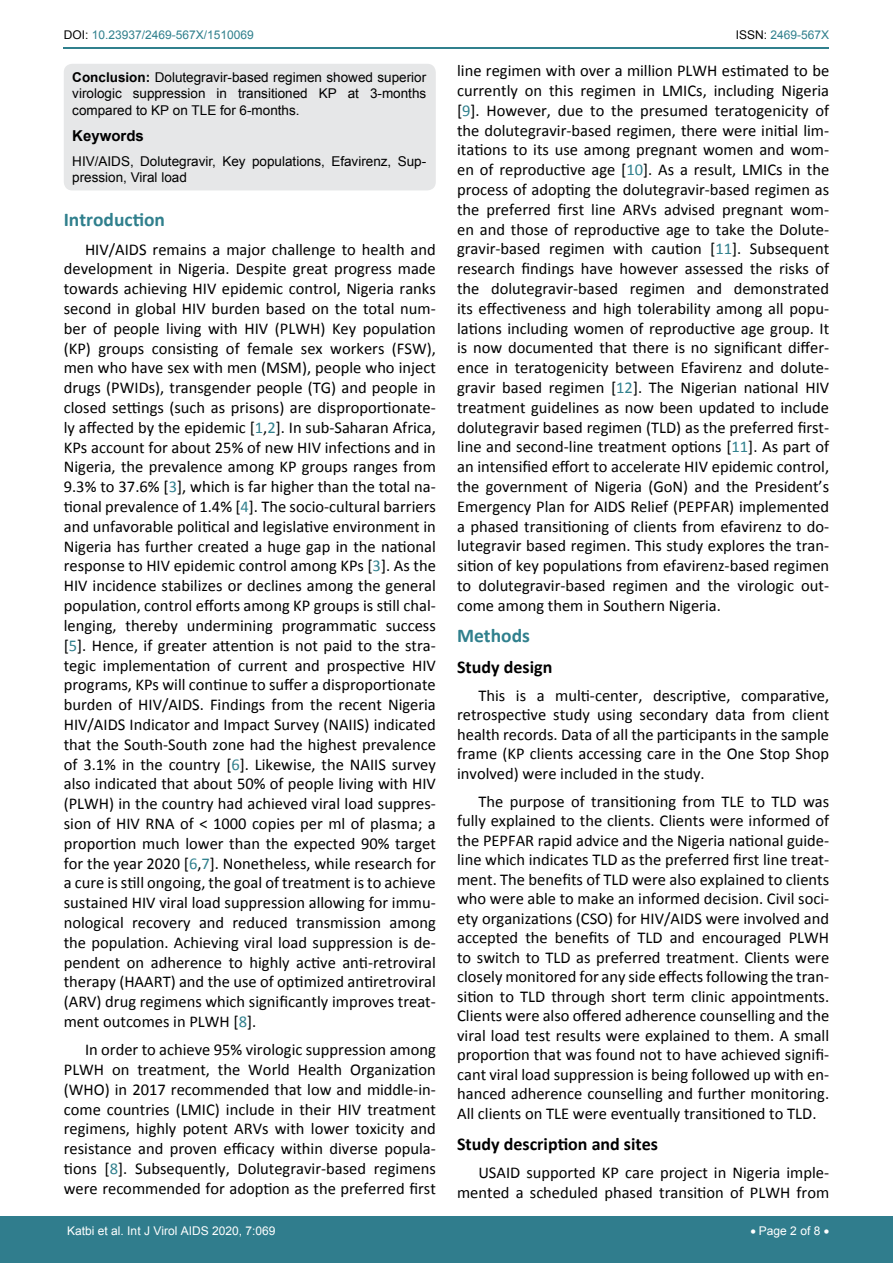
<style>
.page{position:relative;width:893px;height:1263px;background:#fff}
.page>*{position:absolute;margin:0;border:0;box-sizing:border-box;transform-origin:0 0}
.t1{font:700 19.5px "Calibri";color:#30808d}
.t2{font:700 18px "Calibri";color:#000}
.t3{font:16.5px/19.8px "Calibri";color:#000;text-align:justify}
.t4{font:700 15px "Arial";color:#000}
.t5{font:13.5px/16.2px "Arial";color:#000;text-align:justify}
.t6{font:12px "Arial";color:#30808d}
.t7{font:12px "Arial";color:#fff}
.s1{color:#000}
.s2{font-weight:700}
.s3{color:#30808d}
</style>
<div class="page">
<hr style="left:64px;top:47px;width:765px;height:2px;background:#30808d">
<div style="left:0;top:1217px;width:893px;height:46px;background:#307d8d"></div>
<div style="left:64px;top:64px;width:372px;height:126px;background:#e6e7e8;border-radius:9px"></div>
<p class="t6" style="left:64px;top:27px;width:192px"><span class="s1">DOI:</span> 10.23937/2469-567X/1510069</p>
<p class="t6" style="left:736px;top:27px;width:95px"><span class="s1">ISSN:</span> 2469-567X</p>
<p class="t5" style="left:72px;top:69px;width:355px"><span class="s2">Conclusion:</span> Dolutegravir-based regimen showed superior virologic suppression in transitioned KP at 3-months compared to KP on TLE for 6-months.</p>
<p class="t4" style="left:72px;top:126px;width:73px">Keywords</p>
<p class="t5" style="left:72px;top:153px;width:355px">HIV/AIDS, Dolutegravir, Key populations, Efavirenz, Sup&shy;pression, Viral load</p>
<p class="t1" style="left:64px;top:207px;width:103px">Introduction</p>
<p class="t3" style="left:64px;top:239px;width:374px;text-indent:21px">HIV/AIDS remains a major challenge to health and development in Nigeria. Despite great progress made towards achieving HIV epidemic control, Nigeria ranks second in global HIV burden based on the total num&shy;ber of people living with HIV (PLWH) Key population (KP) groups consisting of female sex workers (FSW), men who have sex with men (MSM), people who inject drugs (PWIDs), transgender people (TG) and people in closed settings (such as prisons) are disproportionate&shy;ly affected by the epidemic [<span class="s3">1</span>,<span class="s3">2</span>]. In sub-Saharan Africa, KPs account for about 25% of new HIV infections and in Nigeria, the prevalence among KP groups ranges from 9.3% to 37.6% [<span class="s3">3</span>], which is far higher than the total na&shy;tional prevalence of 1.4% [<span class="s3">4</span>]. The socio-cultural barriers and unfavorable political and legislative environment in Nigeria has further created a huge gap in the national response to HIV epidemic control among KPs [<span class="s3">3</span>]. As the HIV incidence stabilizes or declines among the general population, control efforts among KP groups is still chal&shy;lenging, thereby undermining programmatic success [<span class="s3">5</span>]. Hence, if greater attention is not paid to the stra&shy;tegic implementation of current and prospective HIV programs, KPs will continue to suffer a disproportionate burden of HIV/AIDS. Findings from the recent Nigeria HIV/AIDS Indicator and Impact Survey (NAIIS) indicated that the South-South zone had the highest prevalence of 3.1% in the country [<span class="s3">6</span>]. Likewise, the NAIIS survey also indicated that about 50% of people living with HIV (PLWH) in the country had achieved viral load suppres&shy;sion of HIV RNA of &lt; 1000 copies per ml of plasma; a proportion much lower than the expected 90% target for the year 2020 [<span class="s3">6</span>,<span class="s3">7</span>]. Nonetheless, while research for a cure is still ongoing, the goal of treatment is to achieve sustained HIV viral load suppression allowing for immu&shy;nological recovery and reduced transmission among the population. Achieving viral load suppression is de&shy;pendent on adherence to highly active anti-retroviral therapy (HAART) and the use of optimized antiretroviral (ARV) drug regimens which significantly improves treat&shy;ment outcomes in PLWH [<span class="s3">8</span>].</p>
<p class="t3" style="left:64px;top:1040px;width:374px;text-indent:21px">In order to achieve 95% virologic suppression among PLWH on treatment, the World Health Organization (WHO) in 2017 recommended that low and middle-in&shy;come countries (LMIC) include in their HIV treatment regimens, highly potent ARVs with lower toxicity and resistance and proven efficacy within diverse popula&shy;tions [<span class="s3">8</span>]. Subsequently, Dolutegravir-based regimens were recommended for adoption as the preferred first</p>
<p class="t3" style="left:457px;top:61px;width:374px">line regimen with over a million PLWH estimated to be currently on this regimen in LMICs, including Nigeria [<span class="s3">9</span>]. However, due to the presumed teratogenicity of the dolutegravir-based regimen, there were initial lim&shy;itations to its use among pregnant women and wom&shy;en of reproductive age [<span class="s3">10</span>]. As a result, LMICs in the process of adopting the dolutegravir-based regimen as the preferred first line ARVs advised pregnant wom&shy;en and those of reproductive age to take the Dolute&shy;gravir-based regimen with caution [<span class="s3">11</span>]. Subsequent research findings have however assessed the risks of the dolutegravir-based regimen and demonstrated its effectiveness and high tolerability among all popu&shy;lations including women of reproductive age group. It is now documented that there is no significant differ&shy;ence in teratogenicity between Efavirenz and dolute&shy;gravir based regimen [<span class="s3">12</span>]. The Nigerian national HIV treatment guidelines as now been updated to include dolutegravir based regimen (TLD) as the preferred first&shy;line and second-line treatment options [<span class="s3">11</span>]. As part of an intensified effort to accelerate HIV epidemic control, the government of Nigeria (GoN) and the President’s Emergency Plan for AIDS Relief (PEPFAR) implemented a phased transitioning of clients from efavirenz to do&shy;lutegravir based regimen. This study explores the tran&shy;sition of key populations from efavirenz-based regimen to dolutegravir-based regimen and the virologic out&shy;come among them in Southern Nigeria.</p>
<p class="t1" style="left:457px;top:623px;width:74px">Methods</p>
<p class="t2" style="left:457px;top:655px;width:97px">Study design</p>
<p class="t3" style="left:457px;top:686px;width:374px;text-indent:21px">This is a multi-center, descriptive, comparative, retrospective study using secondary data from client health records. Data of all the participants in the sample frame (KP clients accessing care in the One Stop Shop involved) were included in the study.</p>
<p class="t3" style="left:457px;top:792px;width:374px;text-indent:21px">The purpose of transitioning from TLE to TLD was fully explained to the clients. Clients were informed of the PEPFAR rapid advice and the Nigeria national guide&shy;line which indicates TLD as the preferred first line treat&shy;ment. The benefits of TLD were also explained to clients who were able to make an informed decision. Civil soci&shy;ety organizations (CSO) for HIV/AIDS were involved and accepted the benefits of TLD and encouraged PLWH to switch to TLD as preferred treatment. Clients were closely monitored for any side effects following the tran&shy;sition to TLD through short term clinic appointments.<br>Clients were also offered adherence counselling and the viral load test results were explained to them. A small proportion that was found not to have achieved signifi&shy;cant viral load suppression is being followed up with en&shy;hanced adherence counselling and further monitoring.<br>All clients on TLE were eventually transitioned to TLD.</p>
<p class="t2" style="left:457px;top:1132px;width:202px">Study description and sites</p>
<p class="t3" style="left:457px;top:1163px;width:374px;text-align:right">USAID supported KP care project in Nigeria imple&shy;mented a scheduled phased transition of PLWH from</p>
<p class="t7" style="left:67px;top:1223px;width:210px">Katbi et al. Int J Virol AIDS 2020, 7:069</p>
<p class="t7" style="left:750px;top:1223px;width:80px">• Page 2 of 8 •</p>
</div>
